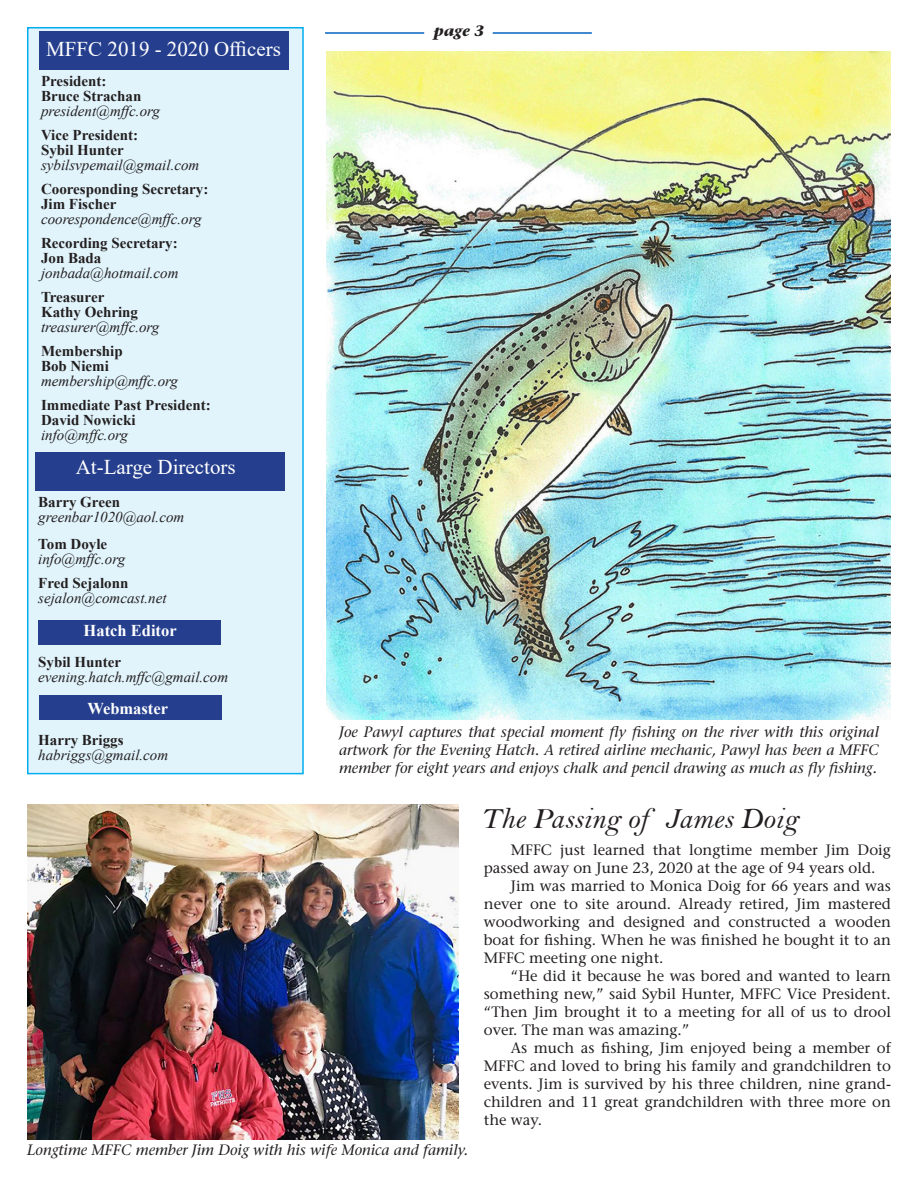
<style>
.page{position:relative;width:918px;height:1188px;background:#fff}
.page>*{position:absolute;margin:0;border:0;box-sizing:border-box;transform-origin:0 0}
.t1{font:30px "Bell MT Italic";color:#231f20}
.t2{font:21px "Times New Roman";color:#fff}
.t3{font:700 16.5px "Times New Roman";color:#fff}
.t4{font:15px/18px "Stone Serif";color:#231f20;text-align:justify}
.t5{font:italic 15px/18px "Stone Serif";color:#231f20;text-align:justify}
.t6{font:700 15px "Times New Roman";color:#231f20}
.t7{font:italic 15px "Times New Roman";color:#231f20}
.t8{font:italic 700 15px "Stone Serif";color:#231f20}
</style>
<div class="page">
<div style="left:27px;top:27px;width:277px;height:747px;background:#e1f4fc;border:2px solid #00aeef"></div>
<hr style="left:325px;top:32px;width:99px;height:2px;background:#0563c1">
<hr style="left:493px;top:32px;width:99px;height:2px;background:#0563c1">
<img style="left:326px;top:52px;width:565px;height:667px">
<img style="left:27px;top:805px;width:432px;height:334px">
<div style="left:39px;top:696px;width:183px;height:24px;background:#253f8e"></div>
<div style="left:38px;top:620px;width:182px;height:24px;background:#253f8e"></div>
<div style="left:39px;top:31px;width:250px;height:39px;background:#253f8e"></div>
<div style="left:36px;top:452px;width:249px;height:39px;background:#253f8e"></div>
<p class="t2" style="left:46px;top:34px;width:236px">MFFC 2019 - 2020 Officers</p>
<p class="t6" style="left:41px;top:70px;width:67px">President:</p>
<p class="t6" style="left:41px;top:85px;width:102px">Bruce Strachan</p>
<p class="t7" style="left:41px;top:101px;width:120px">president@mffc.org</p>
<p class="t6" style="left:41px;top:124px;width:99px">Vice President:</p>
<p class="t6" style="left:41px;top:139px;width:84px">Sybil Hunter</p>
<p class="t7" style="left:41px;top:155px;width:160px">sybilsvpemail@gmail.com</p>
<p class="t6" style="left:41px;top:178px;width:169px">Cooresponding Secretary:</p>
<p class="t6" style="left:41px;top:193px;width:77px">Jim Fischer</p>
<p class="t7" style="left:41px;top:209px;width:162px">coorespondence@mffc.org</p>
<p class="t6" style="left:41px;top:232px;width:138px">Recording Secretary:</p>
<p class="t6" style="left:41px;top:247px;width:62px">Jon Bada</p>
<p class="t7" style="left:41px;top:263px;width:139px">jonbada@hotmail.com</p>
<p class="t6" style="left:41px;top:286px;width:65px">Treasurer</p>
<p class="t6" style="left:41px;top:301px;width:99px">Kathy Oehring</p>
<p class="t7" style="left:41px;top:317px;width:120px">treasurer@mffc.org</p>
<p class="t6" style="left:41px;top:340px;width:83px">Membership</p>
<p class="t6" style="left:41px;top:355px;width:69px">Bob Niemi</p>
<p class="t7" style="left:41px;top:371px;width:138px">membership@mffc.org</p>
<p class="t6" style="left:41px;top:394px;width:171px">Immediate Past President:</p>
<p class="t6" style="left:41px;top:409px;width:96px">David Nowicki</p>
<p class="t7" style="left:41px;top:425px;width:88px">info@mffc.org</p>
<p class="t2" style="left:76px;top:452px;width:161px">At-Large Directors</p>
<p class="t6" style="left:38px;top:491px;width:83px">Barry Green</p>
<p class="t7" style="left:38px;top:507px;width:148px">greenbar1020@aol.com</p>
<p class="t6" style="left:38px;top:533px;width:71px">Tom Doyle</p>
<p class="t7" style="left:38px;top:549px;width:88px">info@mffc.org</p>
<p class="t6" style="left:38px;top:572px;width:92px">Fred Sejalonn</p>
<p class="t7" style="left:38px;top:588px;width:130px">sejalon@comcast.net</p>
<p class="t3" style="left:84px;top:619px;width:95px">Hatch Editor</p>
<p class="t6" style="left:38px;top:652px;width:84px">Sybil Hunter</p>
<p class="t7" style="left:38px;top:667px;width:192px">evening.hatch.mffc@gmail.com</p>
<p class="t3" style="left:87px;top:697px;width:82px">Webmaster</p>
<p class="t6" style="left:38px;top:730px;width:87px">Harry Briggs</p>
<p class="t7" style="left:38px;top:745px;width:132px">habriggs@gmail.com</p>
<p class="t8" style="left:434px;top:21px;width:52px">page 3</p>
<p class="t5" style="left:339px;top:723px;width:542px">Joe Pawyl captures that special moment fly fishing on the river with this original artwork for the Evening Hatch. A retired airline mechanic, Pawyl has been a MFFC member for eight years and enjoys chalk and pencil drawing as much as fly fishing.</p>
<p class="t1" style="left:481px;top:801px;width:318px">The Passing of James Doig</p>
<p class="t4" style="left:484px;top:840px;width:409px;text-indent:27px">MFFC just learned that longtime member Jim Doig passed away on June 23, 2020 at the age of 94 years old.</p>
<p class="t4" style="left:484px;top:876px;width:409px;text-indent:27px">Jim was married to Monica Doig for 66 years and was never one to site around. Already retired, Jim mastered woodworking and designed and constructed a wooden boat for fishing. When he was finished he bought it to an MFFC meeting one night.</p>
<p class="t4" style="left:484px;top:966px;width:409px;text-indent:27px">“He did it because he was bored and wanted to learn something new,” said Sybil Hunter, MFFC Vice President. “Then Jim brought it to a meeting for all of us to drool over. The man was amazing.”</p>
<p class="t4" style="left:484px;top:1038px;width:409px;text-indent:27px">As much as fishing, Jim enjoyed being a member of MFFC and loved to bring his family and grandchildren to events. Jim is survived by his three children, nine grand&shy;children and 11 great grandchildren with three more on the way.</p>
<p class="t5" style="left:27px;top:1141px;width:443px">Longtime MFFC member Jim Doig with his wife Monica and family.</p>
</div>
